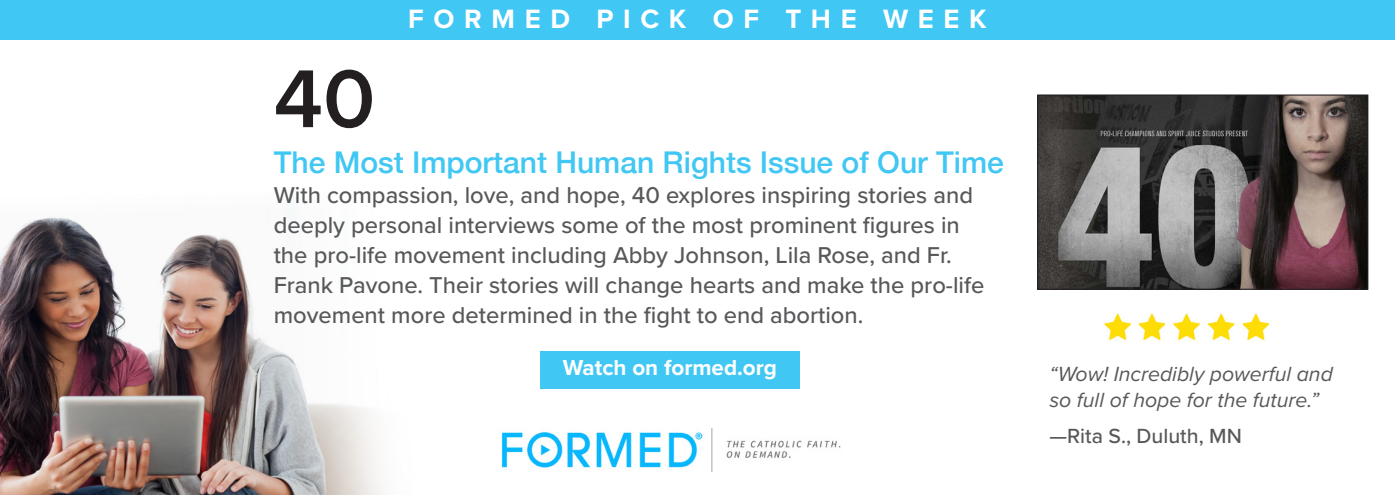
<style>
.page{position:relative;width:1395px;height:495px;background:#fff}
.page>*{position:absolute;margin:0;border:0;box-sizing:border-box;transform-origin:0 0}
.t1{font:600 85px "Proxima Nova";color:#231f20}
.t2{font:500 30px "Helvetica Neue";color:#40c7f4}
.t3{font:700 27.5px "Proxima Nova";letter-spacing:.35em;color:#fff}
.t4{font:500 23.75px/30px "Proxima Nova";color:#57585a}
.t5{font:700 22.5px "Proxima Nova";color:#fff}
.t6{font:italic 21.25px/26.2px "Proxima Nova";color:#57585a}
.t7{font:500 21.25px "Proxima Nova";color:#57585a}
</style>
<div class="page">
<img style="left:0;top:217px;width:384px;height:278px">
<img style="left:501px;top:428px;width:340px;height:44px">
<div style="left:0;top:0;width:1395px;height:39px;background:#40c7f4"></div>
<img style="left:1039px;top:96px;width:327px;height:192px">
<div style="left:1037px;top:94px;width:331px;height:196px;border:1px solid #231f20"></div>
<img style="left:1104px;top:313px;width:166px;height:29px">
<div style="left:540px;top:352px;width:260px;height:37px;background:#40c7f4"></div>
<p class="t1" style="left:274px;top:35px;width:103px">40</p>
<p class="t3" style="left:408px;top:-2px;width:580px">FORMED PICK OF THE WEEK</p>
<p class="t2" style="left:274px;top:138px;width:732px">The Most Important Human Rights Issue of Our Time</p>
<p class="t4" style="left:274px;top:179px;width:712px">With compassion, love, and hope, 40 explores inspiring stories and deeply personal interviews some of the most prominent figures in the pro-life movement including Abby Johnson, Lila Rose, and Fr.<br>Frank Pavone. Their stories will change hearts and make the pro-life movement more determined in the fight to end abortion.</p>
<p class="t5" style="left:563px;top:351px;width:216px">Watch on formed.org</p>
<p class="t6" style="left:1049px;top:360px;width:285px">“Wow! Incredibly powerful and so full of hope for the future.”</p>
<p class="t7" style="left:1049px;top:420px;width:194px">—Rita S., Duluth, MN</p>
</div>
